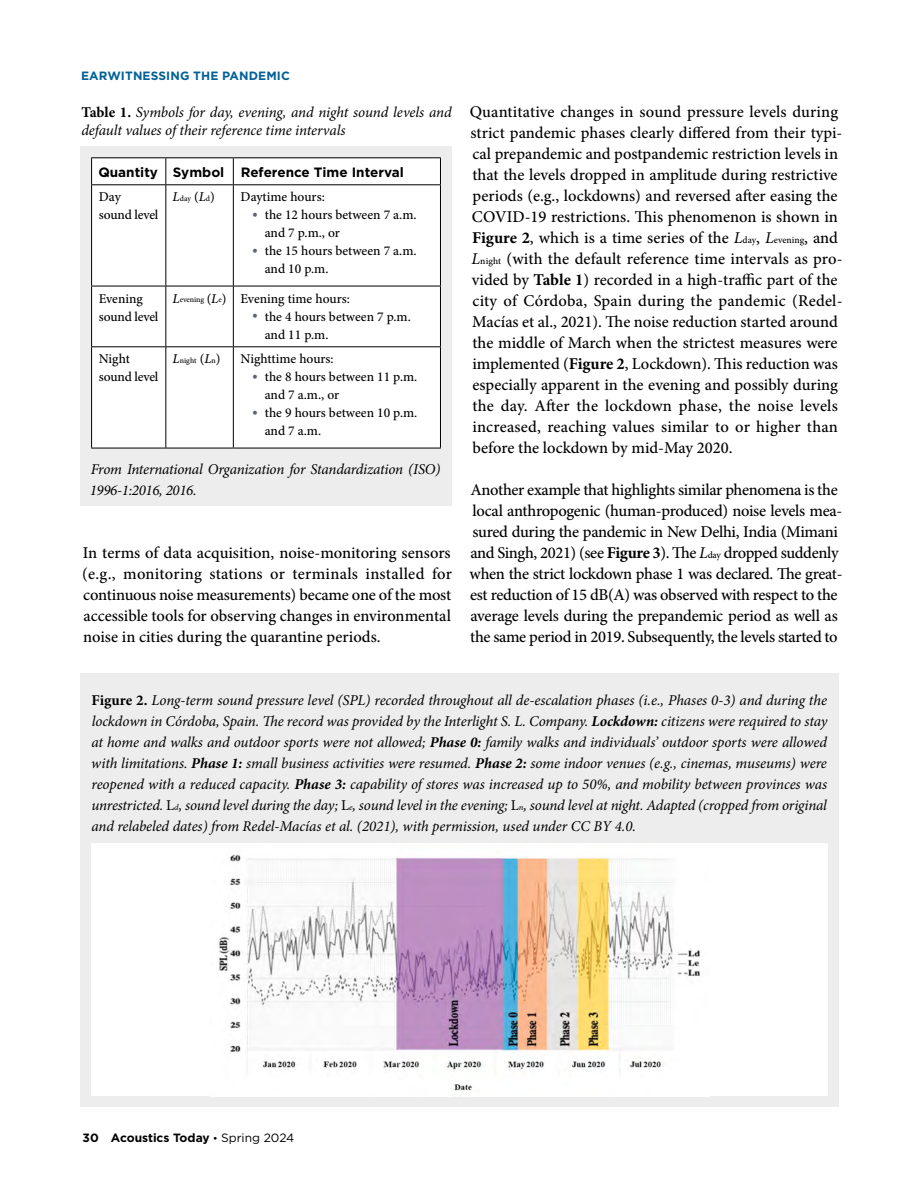
<style>
.page{position:relative;width:918px;height:1188px;background:#fff}
.page>*{position:absolute;margin:0;border:0;box-sizing:border-box;transform-origin:0 0}
.t1{font:500 16.5px/21px "Minion Pro";letter-spacing:-.005em;color:#000}
.t2{font:italic 15px/21px "Minion Pro";letter-spacing:-.01em;color:#000}
.t3{font:500 13.5px/18px "Minion Pro";letter-spacing:-.005em;color:#000}
.t4{font:700 13.5px "Gotham";color:#000}
.t5{font:700 12px "Gotham";color:#000}
.t6{font:700 12px "Gotham";letter-spacing:.01em;color:#006097}
.t7{font:500 7.8px "Minion Pro";color:#000}
.s1{font-weight:700;font-style:normal}
.s2{font-style:italic;font-size:13.5px}
.s3{font-size:13.5px}
.s4{font-size:15px;color:#5d6771}
.s5{font-style:italic}
.s6{font-size:7.8px}
.s7{font-weight:700}
.s8{font-weight:400;font-style:italic}
.s9{font-size:9.6px}
.s10{font-style:normal}
.s11{font-size:8.7px}
.s12{font-weight:400;font-size:10.5px}
.s13{font-weight:400}
</style>
<div class="page">
<div style="left:80px;top:147px;width:372px;height:359px;background:#eeedee"></div>
<div style="left:92px;top:185px;width:348px;height:263px;background:#fff"></div>
<hr style="left:91px;top:157px;width:75px;height:1px;background:#000">
<hr style="left:166px;top:157px;width:67px;height:1px;background:#000">
<hr style="left:233px;top:157px;width:208px;height:1px;background:#000">
<div style="left:91px;top:158px;width:350px;height:26px;background:#fff"></div>
<hr style="left:91px;top:184px;width:75px;height:1px;background:#000">
<hr style="left:91px;top:185px;width:1px;height:101px;background:#000">
<hr style="left:166px;top:184px;width:67px;height:1px;background:#000">
<hr style="left:165px;top:185px;width:1px;height:101px;background:#000">
<hr style="left:233px;top:184px;width:208px;height:1px;background:#000">
<hr style="left:233px;top:185px;width:1px;height:101px;background:#000">
<hr style="left:440px;top:185px;width:1px;height:101px;background:#000">
<hr style="left:91px;top:286px;width:75px;height:1px;background:#000">
<hr style="left:91px;top:286px;width:1px;height:60px;background:#000">
<hr style="left:166px;top:286px;width:67px;height:1px;background:#000">
<hr style="left:165px;top:286px;width:1px;height:60px;background:#000">
<hr style="left:233px;top:286px;width:208px;height:1px;background:#000">
<hr style="left:233px;top:286px;width:1px;height:60px;background:#000">
<hr style="left:440px;top:286px;width:1px;height:60px;background:#000">
<hr style="left:91px;top:346px;width:75px;height:1px;background:#000">
<hr style="left:91px;top:347px;width:1px;height:101px;background:#000">
<hr style="left:166px;top:346px;width:67px;height:1px;background:#000">
<hr style="left:165px;top:347px;width:1px;height:101px;background:#000">
<hr style="left:233px;top:346px;width:208px;height:1px;background:#000">
<hr style="left:233px;top:347px;width:1px;height:101px;background:#000">
<hr style="left:440px;top:347px;width:1px;height:101px;background:#000">
<hr style="left:91px;top:448px;width:75px;height:1px;background:#000">
<hr style="left:166px;top:448px;width:67px;height:1px;background:#000">
<hr style="left:233px;top:448px;width:208px;height:1px;background:#000">
<div style="left:80px;top:674px;width:759px;height:433px;background:#eeedee"></div>
<div style="left:91px;top:843px;width:737px;height:253px;background:#fff"></div>
<img style="left:219px;top:854px;width:481px;height:237px">
<p class="t6" style="left:81px;top:68px;width:210px">EARWITNESSING THE PANDEMIC</p>
<p class="t2" style="left:81px;top:103px;width:372px;line-height:18px"><span class="s1">Table 1.</span> Symbols for day, evening, and night sound levels and default values of their reference time intervals</p>
<p class="t4" style="left:98px;top:163px;width:307px">Quantity Symbol Reference Time Interval</p>
<p class="t3" style="left:99px;top:188px;width:61px">Day<br>sound level</p>
<p class="t7" style="left:173px;top:193px;width:44px"><span class="s2">L</span>day <span class="s3">(</span><span class="s2">L</span>d<span class="s3">)</span></p>
<p class="t3" style="left:241px;top:188px;width:86px">Daytime hours:</p>
<p class="t3" style="left:265px;top:206px;width:153px;text-indent:-13px"><span class="s4">•</span> the 12 hours between 7 a.m. and 7 p.m., or</p>
<p class="t3" style="left:265px;top:242px;width:153px;text-indent:-13px"><span class="s4">•</span> the 15 hours between 7 a.m. and 10 p.m.</p>
<p class="t3" style="left:99px;top:289px;width:61px">Evening sound level</p>
<p class="t3" style="left:173px;top:289px;width:179px"><span class="s5">L</span><span class="s6">evening</span> (<span class="s5">L</span><span class="s6">e</span>) Evening time hours:</p>
<p class="t3" style="left:265px;top:307px;width:148px;text-indent:-13px"><span class="s4">•</span> the 4 hours between 7 p.m. and 11 p.m.</p>
<p class="t3" style="left:99px;top:350px;width:61px">Night sound level</p>
<p class="t7" style="left:173px;top:355px;width:49px"><span class="s2">L</span>night <span class="s3">(</span><span class="s2">L</span>n<span class="s3">)</span></p>
<p class="t3" style="left:241px;top:350px;width:95px">Nighttime hours:</p>
<p class="t3" style="left:265px;top:368px;width:154px;text-indent:-13px"><span class="s4">•</span> the 8 hours between 11 p.m. and 7 a.m., or</p>
<p class="t3" style="left:265px;top:404px;width:154px;text-indent:-13px"><span class="s4">•</span> the 9 hours between 10 p.m. and 7 a.m.</p>
<p class="t2" style="left:90px;top:459px;width:352px">From International Organization for Standardization (ISO)<br>1996-1:2016, 2016.</p>
<p class="t1" style="left:82px;top:542px;width:371px;text-align:justify">In terms of data acquisition, noise-monitoring sensors (e.g., monitoring stations or terminals installed for continuous noise measurements) became one of the most accessible tools for observing changes in environmental noise in cities during the quarantine periods.</p>
<p class="t1" style="left:470px;top:101px;width:374px">Quantitative changes in sound pressure levels during strict pandemic phases clearly differed from their typi&shy;cal prepandemic and postpandemic restriction levels in that the levels dropped in amplitude during restrictive periods (e.g., lockdowns) and reversed after easing the COVID-19 restrictions. This phenomenon is shown in <span class="s7">Figure 2</span>, which is a time series of the <span class="s8">L</span><span class="s9">day</span>, <span class="s8">L</span><span class="s9">evening</span>, and <span class="s8">L</span><span class="s9">night</span> (with the default reference time intervals as pro&shy;vided by <span class="s7">Table 1</span>) recorded in a high-traffic part of the city of Córdoba, Spain during the pandemic (Redel-Macías et al., 2021). The noise reduction started around the middle of March when the strictest measures were implemented (<span class="s7">Figure 2</span>, Lockdown). This reduction was especially apparent in the evening and possibly during the day. After the lockdown phase, the noise levels increased, reaching values similar to or higher than before the lockdown by mid-May 2020.</p>
<p class="t1" style="left:470px;top:479px;width:374px">Another example that highlights similar phenomena is the local anthropogenic (human-produced) noise levels mea&shy;sured during the pandemic in New Delhi, India (Mimani and Singh, 2021) (see <span class="s7">Figure 3</span>). The <span class="s8">L</span><span class="s9">day</span> dropped suddenly when the strict lockdown phase 1 was declared. The great&shy;est reduction of 15 dB(A) was observed with respect to the average levels during the prepandemic period as well as the same period in 2019. Subsequently, the levels started to</p>
<p class="t2" style="left:91px;top:690px;width:738px;text-align:justify"><span class="s1">Figure 2.</span> Long-term sound pressure level (SPL) recorded throughout all de-escalation phases (i.e., Phases 0-3) and during the lockdown in Córdoba, Spain. The record was provided by the Interlight S. L. Company. <span class="s7">Lockdown:</span> citizens were required to stay at home and walks and outdoor sports were not allowed; <span class="s7">Phase 0:</span> family walks and individuals’ outdoor sports were allowed with limitations. <span class="s7">Phase 1:</span> small business activities were resumed. <span class="s7">Phase 2:</span> some indoor venues (e.g., cinemas, museums) were reopened with a reduced capacity. <span class="s7">Phase 3:</span> capability of stores was increased up to 50%, and mobility between provinces was unrestricted. <span class="s10">L</span><span class="s11">d</span>, sound level during the day; <span class="s10">L</span><span class="s11">e</span>, sound level in the evening; <span class="s10">L</span><span class="s11">n</span>, sound level at night. Adapted (cropped from original and relabeled dates) from Redel-Macías et al. (2021), with permission, used under CC BY 4.0.</p>
<p class="t5" style="left:83px;top:1130px;width:213px">30 Acoustics Today <span class="s12">•</span> <span class="s13">Spring 2024</span></p>
</div>
